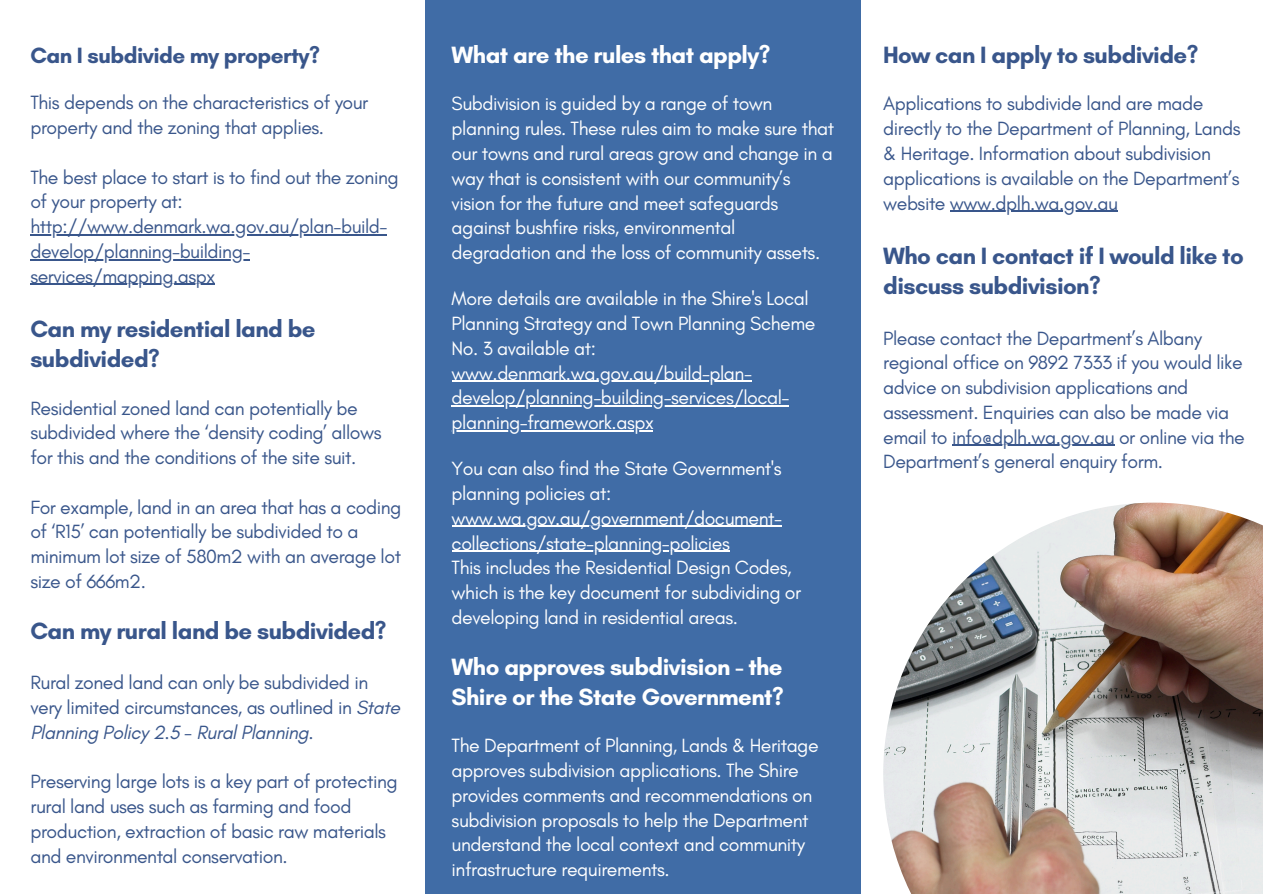
<style>
.page{position:relative;width:1263px;height:894px;background:#fff}
.page>*{position:absolute;margin:0;border:0;box-sizing:border-box;transform-origin:0 0}
.t1{font:700 24px/30.3px "Glacial Indifference";letter-spacing:-.025em;color:#39568b}
.t2{font:700 24px "Glacial Indifference";letter-spacing:-.025em;color:#fff}
.t3{font:700 22.5px "Glacial Indifference";letter-spacing:-.025em;color:#39568b}
.t4{font:19.5px/24.8px "Glacial Indifference";letter-spacing:-.025em;color:#39568b}
.t5{font:19.5px/24.8px "Glacial Indifference";letter-spacing:-.025em;color:#fff}
.s1{font-style:italic}
</style>
<div class="page">
<div style="left:426px;top:0;width:435px;height:893px;background:#406ca6"></div>
<hr style="left:30px;top:234px;width:357px;height:1px;background:#39568b">
<hr style="left:30px;top:259px;width:220px;height:1px;background:#39568b">
<hr style="left:30px;top:284px;width:185px;height:1px;background:#39568b">
<hr style="left:452px;top:380px;width:300px;height:1px;background:#fff">
<hr style="left:452px;top:405px;width:337px;height:1px;background:#fff">
<hr style="left:452px;top:430px;width:201px;height:1px;background:#fff">
<hr style="left:452px;top:525px;width:330px;height:2px;background:#fff">
<hr style="left:452px;top:550px;width:277px;height:1px;background:#fff">
<hr style="left:950px;top:210px;width:168px;height:2px;background:#39568b">
<hr style="left:952px;top:444px;width:162px;height:2px;background:#39568b">
<img style="left:883px;top:502px;width:380px;height:391px">
<h1 class="t3" style="left:30px;top:42px;width:291px">Can I subdivide my property?</h1>
<p class="t4" style="left:30px;top:90px;width:339px">This depends on the characteristics of your property and the zoning that applies.</p>
<p class="t4" style="left:30px;top:164px;width:370px">The best place to start is to find out the zoning of your property at:</p>
<p class="t4" style="left:30px;top:214px;width:359px">http://www.denmark.wa.gov.au/plan-build-</p>
<h1 class="t4" style="left:30px;top:239px;width:222px">develop/planning-building-</h1>
<p class="t4" style="left:30px;top:263px;width:186px">services/mapping.aspx</p>
<p class="t1" style="left:30px;top:313px;width:287px">Can my residential land be subdivided?</p>
<p class="t4" style="left:30px;top:395px;width:353px">Residential zoned land can potentially be subdivided where the ‘density coding’ allows for this and the conditions of the site suit.</p>
<h1 class="t4" style="left:30px;top:494px;width:372px">For example, land in an area that has a coding of ‘R15’ can potentially be subdivided to a minimum lot size of 580m2 with an average lot size of 666m2.</h1>
<p class="t1" style="left:30px;top:614px;width:358px">Can my rural land be subdivided?</p>
<p class="t4" style="left:30px;top:669px;width:371px">Rural zoned land can only be subdivided in very limited circumstances, as outlined in <span class="s1">State<br>Planning Policy 2.5 - Rural Planning</span>.</p>
<h1 class="t4" style="left:30px;top:768px;width:369px">Preserving large lots is a key part of protecting rural land uses such as farming and food production, extraction of basic raw materials and environmental conservation.</h1>
<p class="t2" style="left:452px;top:40px;width:320px">What are the rules that apply?</p>
<p class="t5" style="left:452px;top:91px;width:384px">Subdivision is guided by a range of town planning rules. These rules aim to make sure that our towns and rural areas grow and change in a way that is consistent with our community’s vision for the future and meet safeguards against bushfire risks, environmental degradation and the loss of community assets.</p>
<p class="t5" style="left:452px;top:286px;width:365px">More details are available in the Shire's Local<br>Planning Strategy and Town Planning Scheme<br>No. 3 available at:</p>
<p class="t5" style="left:452px;top:360px;width:302px">www.denmark.wa.gov.au/build-plan-</p>
<p class="t5" style="left:452px;top:385px;width:339px">develop/planning-building-services/local-</p>
<h1 class="t5" style="left:452px;top:410px;width:204px">planning-framework.aspx</h1>
<h1 class="t5" style="left:452px;top:456px;width:331px">You can also find the State Government's planning policies at:</h1>
<p class="t5" style="left:452px;top:505px;width:332px">www.wa.gov.au/government/document-</p>
<h1 class="t5" style="left:452px;top:530px;width:341px">collections/state-planning-policies<br>This includes the Residential Design Codes,</h1>
<p class="t5" style="left:452px;top:579px;width:351px">which is the key document for subdividing or developing land in residential areas.</p>
<p class="t2" style="left:452px;top:651px;width:332px">Who approves subdivision - the</p>
<h1 class="t2" style="left:452px;top:682px;width:333px">Shire or the State Government?</h1>
<h1 class="t5" style="left:452px;top:732px;width:369px">The Department of Planning, Lands &amp; Heritage</h1>
<p class="t5" style="left:452px;top:757px;width:362px">approves subdivision applications. The Shire provides comments and recommendations on subdivision proposals to help the Department understand the local context and community infrastructure requirements.</p>
<p class="t1" style="left:883px;top:40px;width:317px">How can I apply to subdivide?</p>
<p class="t4" style="left:883px;top:91px;width:359px">Applications to subdivide land are made directly to the Department of Planning, Lands &amp; Heritage. Information about subdivision applications is available on the Department’s website www.dplh.wa.gov.au</p>
<p class="t1" style="left:883px;top:240px;width:362px">Who can I contact if I would like to discuss subdivision?</p>
<p class="t4" style="left:883px;top:325px;width:363px">Please contact the Department’s Albany regional office on 9892 7333 if you would like advice on subdivision applications and assessment. Enquiries can also be made via email to info@dplh.wa.gov.au or online via the Department’s general enquiry form.</p>
</div>
